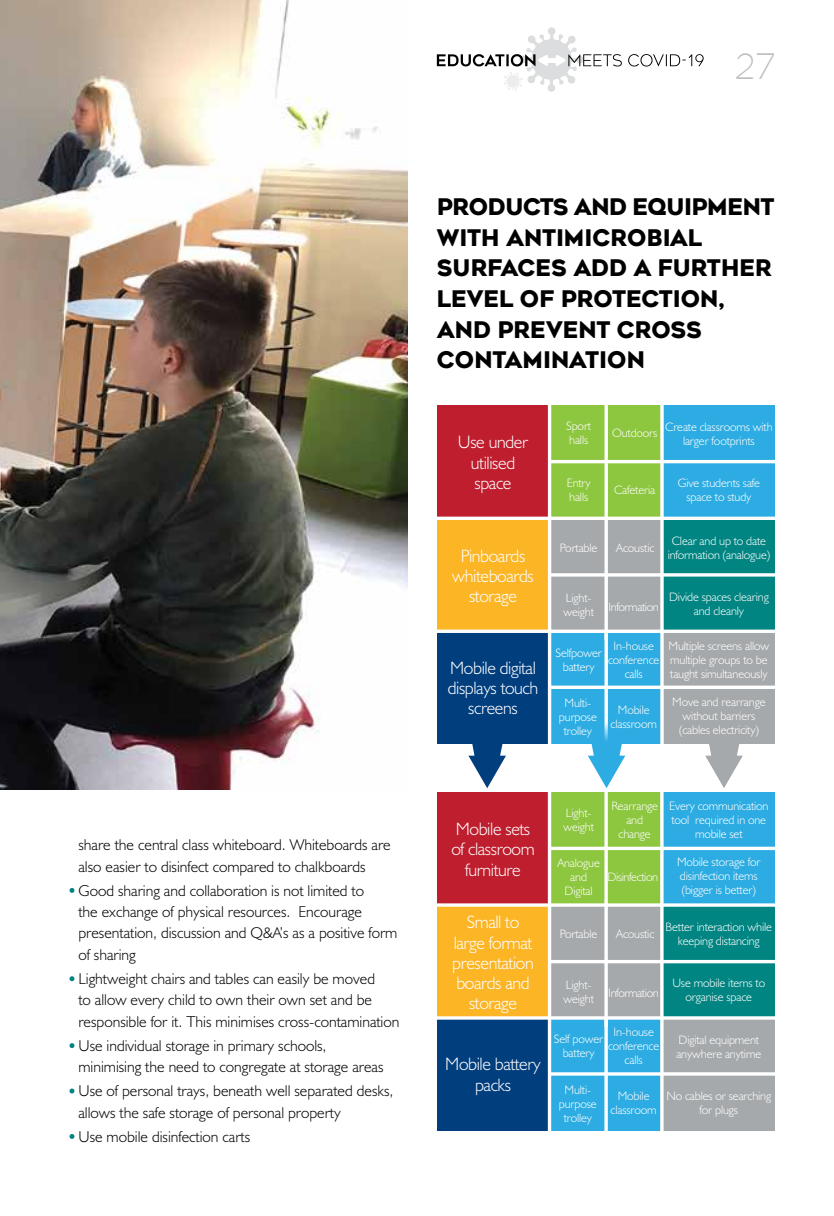
<style>
.page{position:relative;width:834px;height:1216px;background:#fff}
.page>*{position:absolute;margin:0;border:0;box-sizing:border-box;transform-origin:0 0}
.t1{font:200 35px "Geometos Neue";color:#bcbec0}
.t2{font:800 22.75px/30.6px "Geometos Neue";color:#000}
.t3{font:300 18.03px/20.3px "Humanist 521 BT";letter-spacing:-.02em;color:#fff;text-align:center}
.t4{font:300 15.75px/21.5px "Humanist 521 BT";color:#000}
.t5{font:300 12.25px/14px "Humanist 521 BT";letter-spacing:-.01em;color:#fff;text-align:center}
.t6{font:300 12.25px "Humanist 521 BT";letter-spacing:-.03em;color:#fff}
</style>
<div class="page">
<svg style="left:69px;top:888px;width:5px;height:4px"></svg>
<svg style="left:69px;top:976px;width:5px;height:5px"></svg>
<svg style="left:69px;top:1043px;width:5px;height:5px"></svg>
<svg style="left:69px;top:1088px;width:5px;height:5px"></svg>
<svg style="left:69px;top:1134px;width:5px;height:4px"></svg>
<div style="left:437px;top:791px;width:112px;height:113px;background:#be1e2d"></div>
<div style="left:549px;top:791px;width:112px;height:113px;background:#8dc63f"></div>
<div style="left:661px;top:791px;width:113px;height:113px;background:#2cace2"></div>
<div style="left:437px;top:905px;width:112px;height:112px;background:#fcb525"></div>
<div style="left:549px;top:905px;width:112px;height:112px;background:#a6a9ab"></div>
<div style="left:661px;top:905px;width:113px;height:112px;background:#008582"></div>
<div style="left:437px;top:1018px;width:112px;height:112px;background:#003e7e"></div>
<div style="left:549px;top:1018px;width:112px;height:112px;background:#2cace2"></div>
<div style="left:661px;top:1018px;width:113px;height:112px;background:#a6a9ab"></div>
<hr style="left:604px;top:781px;width:3px;height:124px;background:#fff">
<hr style="left:604px;top:903px;width:3px;height:123px;background:#fff">
<hr style="left:604px;top:1017px;width:3px;height:124px;background:#fff">
<svg style="left:547px;top:791px;width:4px;height:340px"></svg>
<hr style="left:660px;top:781px;width:3px;height:351px;background:#fff">
<svg style="left:548px;top:846px;width:227px;height:4px"></svg>
<svg style="left:548px;top:959px;width:227px;height:4px"></svg>
<hr style="left:548px;top:1072px;width:228px;height:3px;background:#fff">
<hr style="left:437px;top:903px;width:339px;height:3px;background:#fff">
<hr style="left:437px;top:1016px;width:339px;height:3px;background:#fff">
<svg style="left:705px;top:744px;width:38px;height:44px"></svg>
<svg style="left:468px;top:744px;width:38px;height:44px"></svg>
<div style="left:437px;top:405px;width:112px;height:112px;background:#be1e2d"></div>
<div style="left:549px;top:405px;width:113px;height:112px;background:#8dc63f"></div>
<div style="left:662px;top:405px;width:112px;height:112px;background:#2cace2"></div>
<div style="left:437px;top:518px;width:112px;height:113px;background:#fcb525"></div>
<div style="left:549px;top:518px;width:113px;height:113px;background:#a6a9ab"></div>
<div style="left:662px;top:518px;width:112px;height:113px;background:#008582"></div>
<div style="left:437px;top:631px;width:112px;height:113px;background:#003e7e"></div>
<div style="left:549px;top:631px;width:113px;height:113px;background:#2cace2"></div>
<div style="left:662px;top:631px;width:112px;height:113px;background:#a6a9ab"></div>
<hr style="left:604px;top:395px;width:3px;height:123px;background:#fff">
<hr style="left:604px;top:516px;width:3px;height:124px;background:#fff">
<hr style="left:604px;top:631px;width:3px;height:124px;background:#fff">
<svg style="left:547px;top:405px;width:4px;height:339px"></svg>
<hr style="left:660px;top:395px;width:3px;height:351px;background:#fff">
<hr style="left:548px;top:460px;width:228px;height:3px;background:#fff">
<hr style="left:548px;top:573px;width:228px;height:3px;background:#fff">
<svg style="left:548px;top:685px;width:227px;height:4px"></svg>
<svg style="left:437px;top:516px;width:338px;height:4px"></svg>
<svg style="left:437px;top:629px;width:338px;height:4px"></svg>
<svg style="left:587px;top:717px;width:39px;height:71px"></svg>
<img style="left:0;top:0;width:407px;height:789px">
<svg style="left:437px;top:27px;width:266px;height:65px"></svg>
<h1 class="t1" style="left:734px;top:46px;width:42px">27</h1>
<p class="t4" style="left:78px;top:833px;width:314px">share the central class whiteboard. Whiteboards are also easier to disinfect compared to chalkboards</p>
<p class="t4" style="left:78px;top:879px;width:320px">Good sharing and collaboration is not limited to<br>the exchange of physical resources. Encourage presentation, discussion and Q&amp;A’s as a positive form of sharing</p>
<p class="t4" style="left:78px;top:967px;width:322px">Lightweight chairs and tables can easily be moved<br>to allow every child to own their own set and be responsible for it. This minimises cross-contamination</p>
<p class="t4" style="left:78px;top:1034px;width:306px">Use individual storage in primary schools, minimising the need to congregate at storage areas</p>
<p class="t4" style="left:78px;top:1079px;width:316px">Use of personal trays, beneath well separated desks, allows the safe storage of personal property</p>
<p class="t4" style="left:78px;top:1125px;width:173px">Use mobile disinfection carts</p>
<h2 class="t2" style="left:437px;top:193px;width:339px">PRODUCTS AND EQUIPMENT<br>WITH ANTIMICROBIAL<br>SURFACES ADD A FURTHER<br>LEVEL OF PROTECTION,<br>AND PREVENT CROSS<br>CONTAMINATION</h2>
<h3 class="t3" style="left:458px;top:431px;width:72px">Use under utilised space</h3>
<h3 class="t3" style="left:452px;top:545px;width:83px">Pinboards whiteboards storage</h3>
<h3 class="t3" style="left:447px;top:657px;width:92px">Mobile digital displays touch screens</h3>
<p class="t5" style="left:566px;top:419px;width:26px;text-align:left">Sport halls</p>
<p class="t5" style="left:566px;top:476px;width:25px;text-align:left">Entry halls</p>
<p class="t5" style="left:612px;top:426px;width:47px">Outdoors</p>
<p class="t5" style="left:665px;top:419px;width:109px">Create classrooms with larger footprints</p>
<p class="t5" style="left:677px;top:475px;width:84px">Give students safe space to study</p>
<p class="t5" style="left:667px;top:533px;width:104px">Clear and up to date information (analogue)</p>
<p class="t5" style="left:669px;top:589px;width:101px">Divide spaces clearing and cleanly</p>
<p class="t5" style="left:668px;top:639px;width:102px;text-align:left">Multiple screens allow multiple groups to be taught simultaneously</p>
<p class="t5" style="left:672px;top:694px;width:95px">Move and rearrange without barriers (cables electricity)</p>
<p class="t5" style="left:614px;top:483px;width:43px">Cafeteria</p>
<p class="t5" style="left:560px;top:540px;width:39px">Portable</p>
<p class="t5" style="left:616px;top:540px;width:40px">Acoustic</p>
<p class="t5" style="left:563px;top:590px;width:32px;text-align:left">Light&shy;weight</p>
<p class="t5" style="left:555px;top:645px;width:48px">Selfpower battery</p>
<p class="t5" style="left:608px;top:638px;width:53px">In-house conference calls</p>
<p class="t6" style="left:608px;top:599px;width:52px">Information</p>
<p class="t5" style="left:559px;top:695px;width:39px">Multi&shy;purpose trolley</p>
<p class="t5" style="left:610px;top:702px;width:48px">Mobile classroom</p>
<h3 class="t3" style="left:451px;top:818px;width:85px">Mobile sets of classroom furniture</h3>
<h3 class="t3" style="left:452px;top:911px;width:83px">Small to large format presentation boards and storage</h3>
<h3 class="t3" style="left:445px;top:1053px;width:97px">Mobile battery packs</h3>
<p class="t5" style="left:611px;top:798px;width:48px">Rearrange and change</p>
<p class="t5" style="left:563px;top:805px;width:32px;text-align:left">Light&shy;weight</p>
<p class="t5" style="left:557px;top:855px;width:44px">Analogue and<br>Digital</p>
<p class="t5" style="left:559px;top:927px;width:39px">Portable</p>
<p class="t5" style="left:616px;top:927px;width:40px">Acoustic</p>
<p class="t6" style="left:607px;top:869px;width:52px">Disinfection</p>
<p class="t5" style="left:669px;top:798px;width:101px">Every communication tool required in one mobile set</p>
<p class="t5" style="left:677px;top:854px;width:85px;text-align:left">Mobile storage for disinfection items (bigger is better)</p>
<p class="t5" style="left:665px;top:920px;width:108px">Better interaction while keeping distancing</p>
<p class="t5" style="left:563px;top:977px;width:32px;text-align:left">Light&shy;weight</p>
<p class="t5" style="left:554px;top:1031px;width:51px">Self power battery</p>
<p class="t5" style="left:608px;top:1024px;width:53px">In-house conference calls</p>
<p class="t5" style="left:610px;top:1088px;width:48px">Mobile classroom</p>
<p class="t6" style="left:608px;top:985px;width:52px">Information</p>
<p class="t5" style="left:559px;top:1082px;width:39px">Multi&shy;purpose trolley</p>
<p class="t5" style="left:672px;top:976px;width:94px">Use mobile items to organise space</p>
<p class="t5" style="left:676px;top:1032px;width:86px;text-align:left">Digital equipment anywhere anytime</p>
<p class="t5" style="left:666px;top:1088px;width:106px">No cables or searching for plugs</p>
</div>
